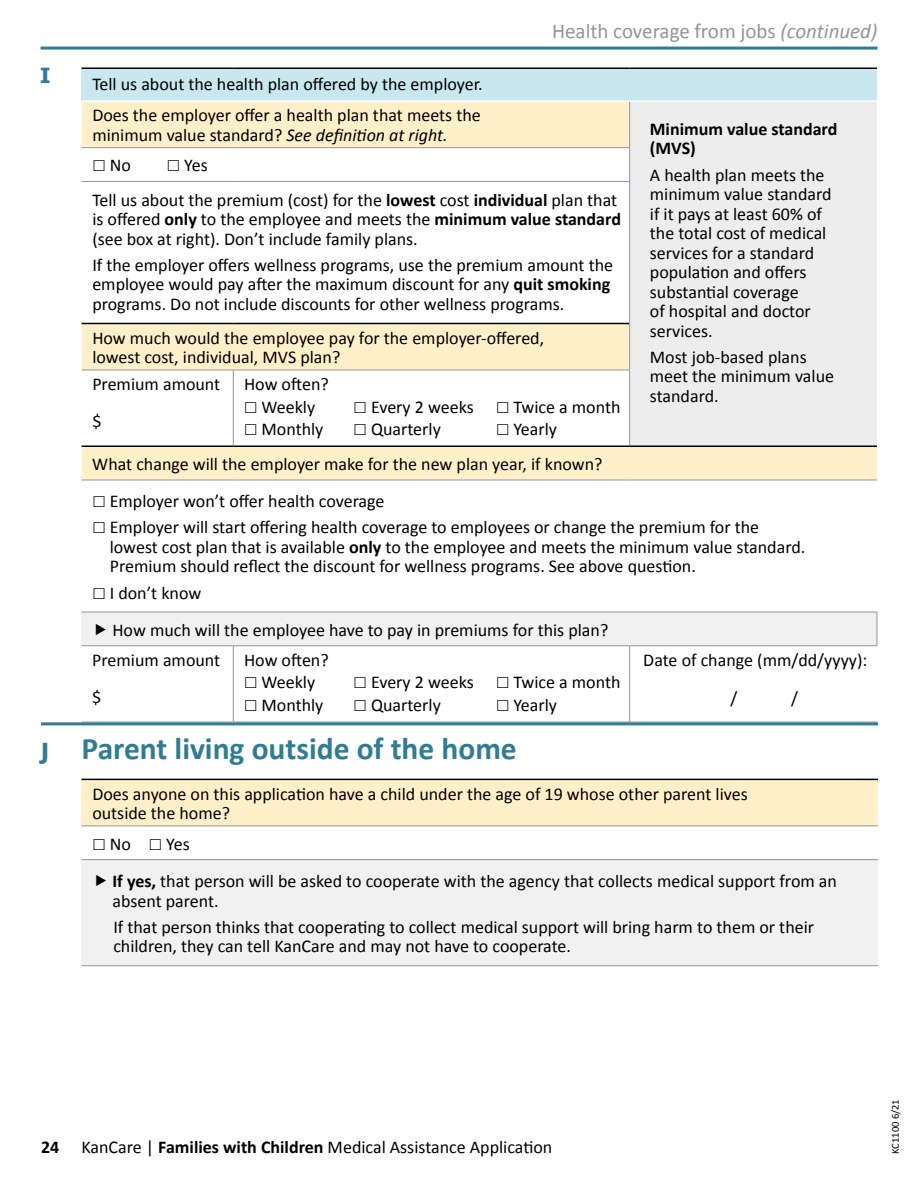
<style>
.page{position:relative;width:918px;height:1188px;background:#fff}
.page>*{position:absolute;margin:0;border:0;box-sizing:border-box;transform-origin:0 0}
.t1{font:700 31.5px "Calibri";color:#2f7d93}
.t2{font:700 22.5px "Rockwell Std";color:#2f7d93}
.t3{font:21px "Calibri";color:#939598}
.t4{font:18px/19.5px "Calibri";color:#000}
.t5{font:700 18px/19.5px "Calibri";color:#000}
.t6{font:10.5px "Calibri";color:#000}
.s1{font-style:italic}
.s2{font-weight:700}
.s3{font-family:"Open Sans";font-weight:800;font-size:22.5px}
</style>
<div class="page">
<hr style="left:40px;top:47px;width:838px;height:3px;background:#2f7d93">
<div style="left:82px;top:68px;width:795px;height:33px;background:#c9e7ef"></div>
<svg style="left:82px;top:102px;width:795px;height:378px"></svg>
<div style="left:630px;top:101px;width:247px;height:345px;background:#ededee"></div>
<div style="left:82px;top:612px;width:795px;height:34px;background:#f1f1f2"></div>
<hr style="left:82px;top:100px;width:151px;height:2px;background:#fff">
<hr style="left:233px;top:100px;width:397px;height:2px;background:#fff">
<hr style="left:630px;top:100px;width:247px;height:2px;background:#fff">
<hr style="left:82px;top:147px;width:151px;height:1px;background:#939598">
<hr style="left:233px;top:147px;width:397px;height:1px;background:#939598">
<hr style="left:82px;top:181px;width:151px;height:1px;background:#939598">
<hr style="left:233px;top:181px;width:397px;height:1px;background:#939598">
<hr style="left:82px;top:370px;width:151px;height:1px;background:#939598">
<hr style="left:233px;top:370px;width:397px;height:1px;background:#939598">
<hr style="left:82px;top:323px;width:151px;height:1px;background:#000">
<hr style="left:233px;top:323px;width:396px;height:1px;background:#000">
<hr style="left:629px;top:102px;width:1px;height:45px;background:#939598">
<hr style="left:629px;top:148px;width:1px;height:33px;background:#939598">
<hr style="left:629px;top:182px;width:1px;height:141px;background:#939598">
<hr style="left:629px;top:323px;width:1px;height:47px;background:#939598">
<hr style="left:629px;top:370px;width:1px;height:76px;background:#939598">
<hr style="left:82px;top:480px;width:151px;height:1px;background:#939598">
<hr style="left:233px;top:480px;width:397px;height:1px;background:#939598">
<hr style="left:630px;top:480px;width:247px;height:1px;background:#939598">
<hr style="left:82px;top:446px;width:151px;height:1px;background:#000">
<hr style="left:233px;top:446px;width:397px;height:1px;background:#000">
<hr style="left:630px;top:446px;width:247px;height:1px;background:#000">
<hr style="left:629px;top:646px;width:1px;height:76px;background:#939598">
<hr style="left:82px;top:612px;width:151px;height:1px;background:#939598">
<hr style="left:233px;top:612px;width:397px;height:1px;background:#939598">
<hr style="left:630px;top:612px;width:247px;height:1px;background:#939598">
<hr style="left:877px;top:612px;width:1px;height:33px;background:#939598">
<hr style="left:82px;top:645px;width:151px;height:1px;background:#939598">
<hr style="left:233px;top:645px;width:397px;height:1px;background:#939598">
<hr style="left:630px;top:645px;width:247px;height:1px;background:#939598">
<hr style="left:82px;top:68px;width:151px;height:1px;background:#000">
<hr style="left:233px;top:68px;width:397px;height:1px;background:#000">
<hr style="left:630px;top:68px;width:247px;height:1px;background:#000">
<hr style="left:233px;top:370px;width:1px;height:76px;background:#939598">
<hr style="left:233px;top:646px;width:1px;height:76px;background:#939598">
<hr style="left:41px;top:722px;width:837px;height:3px;background:#2f7d93">
<div style="left:82px;top:779px;width:796px;height:47px;background:#fff0c9"></div>
<div style="left:82px;top:860px;width:796px;height:106px;background:#f1f1f2"></div>
<hr style="left:82px;top:859px;width:796px;height:1px;background:#939598">
<hr style="left:82px;top:965px;width:796px;height:1px;background:#939598">
<hr style="left:82px;top:779px;width:796px;height:1px;background:#000">
<hr style="left:82px;top:826px;width:796px;height:1px;background:#939598">
<svg style="left:94px;top:160px;width:10px;height:11px"></svg>
<svg style="left:168px;top:160px;width:11px;height:11px"></svg>
<svg style="left:245px;top:402px;width:11px;height:11px"></svg>
<svg style="left:355px;top:402px;width:11px;height:11px"></svg>
<svg style="left:497px;top:402px;width:11px;height:11px"></svg>
<svg style="left:245px;top:424px;width:11px;height:11px"></svg>
<svg style="left:355px;top:424px;width:11px;height:11px"></svg>
<svg style="left:497px;top:424px;width:11px;height:11px"></svg>
<p class="t2" style="left:40px;top:62px;width:11px">I</p>
<p class="t3" style="left:552px;top:16px;width:327px">Health coverage from jobs <span class="s1">(continued)</span></p>
<p class="t4" style="left:92px;top:68px;width:392px;line-height:31px">Tell us about the health plan offered by the employer.<br>Does the employer offer a health plan that meets the</p>
<p class="t4" style="left:92px;top:125px;width:357px">minimum value standard? <span class="s1">See definition at right.</span></p>
<p class="t5" style="left:650px;top:119px;width:189px">Minimum value standard (MVS)</p>
<p class="t4" style="left:650px;top:164px;width:183px">A health plan meets the minimum value standard if it pays at least 60% of the total cost of medical services for a standard population and offers substantial coverage<br>of hospital and doctor services.</p>
<p class="t4" style="left:650px;top:347px;width:186px">Most job-based plans meet the minimum value standard.</p>
<p class="t4" style="left:110px;top:155px;width:23px">No</p>
<p class="t4" style="left:92px;top:148px;width:526px;line-height:34.5px;text-indent:92px">Yes<br>Tell us about the premium (cost) for the <span class="s2">lowest</span> cost <span class="s2">individual</span> plan that</p>
<p class="t4" style="left:92px;top:209px;width:530px">is offered <span class="s2">only</span> to the employee and meets the <span class="s2">minimum value standard </span>(see box at right). Don’t include family plans.</p>
<p class="t4" style="left:92px;top:255px;width:522px">If the employer offers wellness programs, use the premium amount the employee would pay after the maximum discount for any <span class="s2">quit smoking </span>programs. Do not include discounts for other wellness programs.</p>
<p class="t4" style="left:92px;top:327px;width:453px">How much would the employee pay for the employer-offered, lowest cost, individual, MVS plan?</p>
<p class="t4" style="left:92px;top:365px;width:129px;line-height:37.5px">Premium amount $</p>
<p class="t4" style="left:244px;top:372px;width:86px;line-height:22.8px;text-align:center">How often?<br>Weekly</p>
<p class="t4" style="left:371px;top:396px;width:104px">Every 2 weeks</p>
<p class="t4" style="left:514px;top:396px;width:108px">Twice a month</p>
<p class="t4" style="left:92px;top:412px;width:512px;line-height:34.5px;text-indent:421px">Yearly<br>What change will the employer make for the new plan year, if known?</p>
<p class="t4" style="left:110px;top:487px;width:651px;line-height:26.2px">Employer won’t offer health coverage<br>Employer will start offering health coverage to employees or change the premium for the</p>
<p class="t4" style="left:110px;top:537px;width:697px">lowest cost plan that is available <span class="s2">only</span> to the employee and meets the minimum value standard.<br>Premium should reflect the discount for wellness programs. See above question.</p>
<p class="t4" style="left:110px;top:573px;width:500px;line-height:37.3px">I don’t know<br>How much will the employee have to pay in premiums for this plan?</p>
<p class="t4" style="left:92px;top:641px;width:129px;line-height:37.5px">Premium amount $</p>
<p class="t4" style="left:244px;top:648px;width:86px;line-height:22.8px;text-align:center">How often?<br>Weekly</p>
<p class="t4" style="left:262px;top:419px;width:63px">Monthly</p>
<p class="t4" style="left:371px;top:419px;width:71px">Quarterly</p>
<p class="t4" style="left:730px;top:640px;width:139px;line-height:38.2px;text-indent:-87px">Date of change (mm/dd/yyyy): /</p>
<p class="t4" style="left:371px;top:672px;width:104px">Every 2 weeks</p>
<p class="t4" style="left:514px;top:672px;width:108px">Twice a month</p>
<p class="t4" style="left:791px;top:688px;width:8px">/</p>
<p class="t4" style="left:262px;top:695px;width:63px">Monthly</p>
<p class="t4" style="left:371px;top:695px;width:71px">Quarterly</p>
<p class="t4" style="left:514px;top:695px;width:45px">Yearly</p>
<h1 class="t1" style="left:41px;top:726px;width:477px"><span class="s3">J</span> Parent living outside of the home</h1>
<p class="t4" style="left:92px;top:783px;width:657px">Does anyone on this application have a child under the age of 19 whose other parent lives outside the home?</p>
<p class="t4" style="left:110px;top:833px;width:23px">No</p>
<p class="t4" style="left:112px;top:824px;width:726px;line-height:37.5px;text-indent:54px">Yes<br><span class="s2">If yes,</span> that person will be asked to cooperate with the agency that collects medical support from an</p>
<p class="t4" style="left:112px;top:887px;width:703px;line-height:26.2px">absent parent.<br>If that person thinks that cooperating to collect medical support will bring harm to them or their</p>
<p class="t4" style="left:113px;top:936px;width:459px">children, they can tell KanCare and may not have to cooperate.</p>
<p class="t4" style="left:41px;top:1137px;width:513px"><span class="s2">24</span> KanCare | <span class="s2">Families with Children</span> Medical Assistance Application</p>
<p class="t6" style="left:888px;top:1154px;width:56px;rotate:-90deg">KC1100 6/21</p>
</div>
